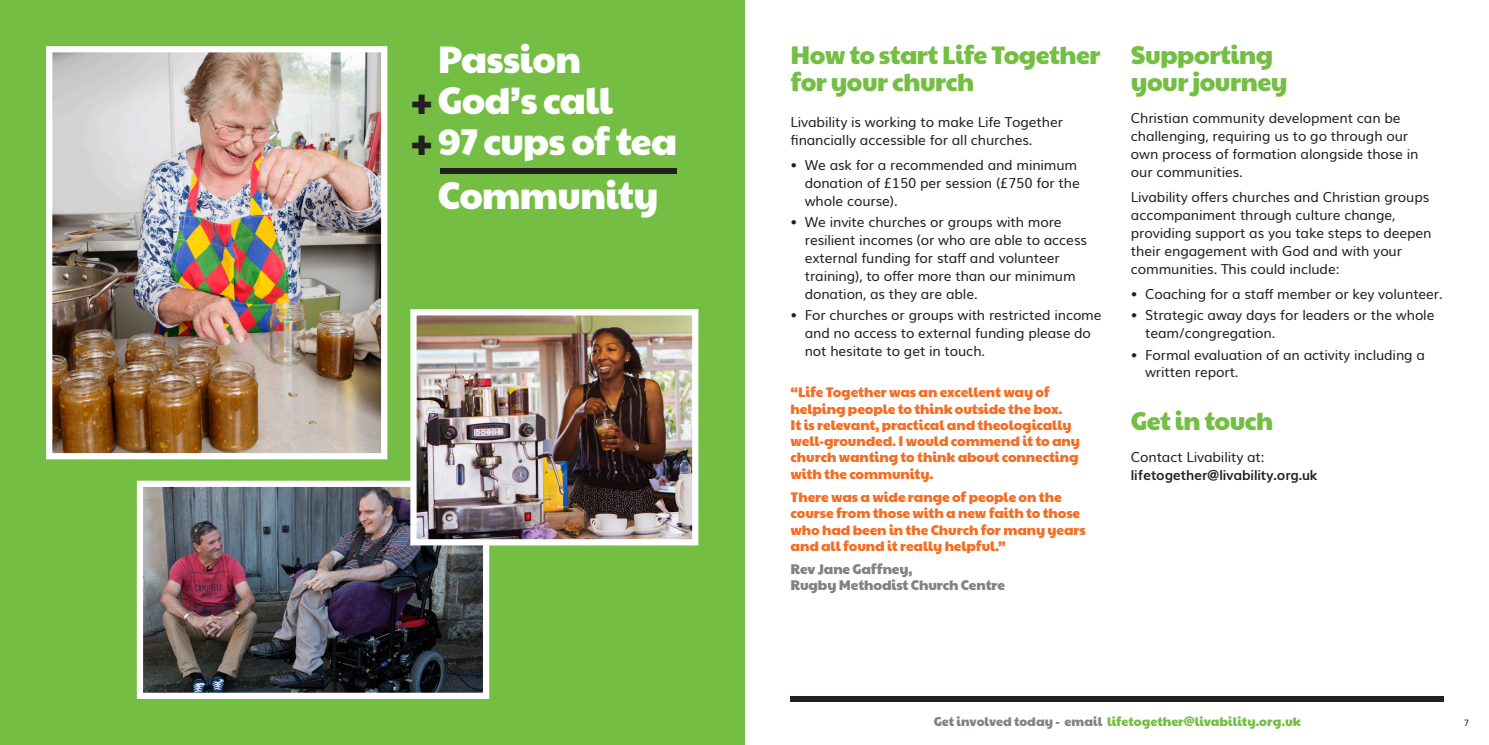
<style>
.page{position:relative;width:1489px;height:745px;background:#fff}
.page>*{position:absolute;margin:0;border:0;box-sizing:border-box;transform-origin:0 0}
.Sum{font:37.5px "Paytone One";letter-spacing:-.02em;color:#fff}
.Large_Subhead{font:25px/27.5px "Paytone One";letter-spacing:-.02em;color:#74bf43}
.Body{font:13.75px/17.9px "Muli";letter-spacing:-.01em;color:#231f20}
.pullquote{font:13.75px/16.2px "Paytone One";letter-spacing:-.01em;color:#f36e24}
.Body-2{font:700 13.75px/17.9px "Muli";letter-spacing:-.01em;color:#231f20}
.pullquote-2{font:13.75px/16.2px "Paytone One";letter-spacing:-.01em;color:#808285}
.t1{font:12.5px "Paytone One";color:#74bf43}
.t2{font:8.75px "Muli";color:#231f20}
.s1{color:#231f20}
.s2{font-weight:400}
.s3{color:#808285}
</style>
<div class="page">
<div style="left:790px;top:696px;width:653px;height:5px;background:#231f20"></div>
<div style="left:0;top:0;width:744px;height:744px;background:#74bf43"></div>
<img style="left:53px;top:53px;width:327px;height:399px">
<div style="left:46px;top:46px;width:341px;height:413px;border:6px solid #fff"></div>
<img style="left:144px;top:487px;width:338px;height:204px">
<div style="left:137px;top:480px;width:352px;height:218px;border:6px solid #fff"></div>
<div style="left:439px;top:168px;width:237px;height:6px;background:#231f20"></div>
<img style="left:417px;top:316px;width:274px;height:222px">
<div style="left:410px;top:309px;width:288px;height:236px;border:6px solid #fff"></div>
<p class="Sum" style="left:438px;top:25px;width:145px">Passion</p>
<p class="Sum" style="left:410px;top:66px;width:204px"><span class="s1">+</span>God’s call</p>
<p class="Sum" style="left:410px;top:107px;width:268px"><span class="s1">+</span>97 cups of tea</p>
<p class="Sum" style="left:438px;top:161px;width:222px">Community</p>
<p class="Large_Subhead" style="left:790px;top:39px;width:312px">How to start Life Together for your church</p>
<p class="Body" style="left:790px;top:112px;width:274px">Livability is working to make Life Together financially accessible for all churches.</p>
<p class="Body" style="left:804px;top:155px;width:276px;text-indent:-14px">• We ask for a recommended and minimum donation of £150 per session (£750 for the whole course).</p>
<p class="Body" style="left:804px;top:212px;width:284px;text-indent:-14px">• We invite churches or groups with more resilient incomes (or who are able to access external funding for staff and volunteer training), to offer more than our minimum donation, as they are able.</p>
<p class="Body" style="left:804px;top:305px;width:298px;text-indent:-14px">• For churches or groups with restricted income and no access to external funding please do not hesitate to get in touch.</p>
<p class="pullquote" style="left:790px;top:382px;width:291px">“Life Together was an excellent way of helping people to think outside the box.<br>It is relevant, practical and theologically well-grounded. I would commend it to any church wanting to think about connecting with the community.</p>
<p class="pullquote" style="left:790px;top:487px;width:297px">There was a wide range of people on the course from those with a new faith to those who had been in the Church for many years and all found it really helpful.”</p>
<p class="pullquote-2" style="left:790px;top:559px;width:216px">Rev Jane Gaffney,<br>Rugby Methodist Church Centre</p>
<p class="Large_Subhead" style="left:1130px;top:39px;width:158px">Supporting your journey</p>
<p class="Body" style="left:1130px;top:108px;width:289px">Christian community development can be challenging, requiring us to go through our own process of formation alongside those in our communities.</p>
<p class="Body" style="left:1130px;top:187px;width:302px">Livability offers churches and Christian groups accompaniment through culture change, providing support as you take steps to deepen their engagement with God and with your communities. This could include:</p>
<p class="Body" style="left:1130px;top:283px;width:313px">• Coaching for a staff member or key volunteer.</p>
<p class="Body" style="left:1144px;top:305px;width:291px;text-indent:-14px">• Strategic away days for leaders or the whole team/congregation.</p>
<p class="Body" style="left:1144px;top:344px;width:281px;text-indent:-14px">• Formal evaluation of an activity including a written report.</p>
<p class="Large_Subhead" style="left:1130px;top:404px;width:144px">Get in touch</p>
<p class="Body-2" style="left:1130px;top:447px;width:188px"><span class="s2">Contact Livability at: </span>lifetogether@livability.org.uk</p>
<p class="t1" style="left:933px;top:709px;width:369px"><span class="s3">Get involved today - email</span> lifetogether@livability.org.uk</p>
<p class="t2" style="left:1463px;top:715px;width:7px">7</p>
</div>
